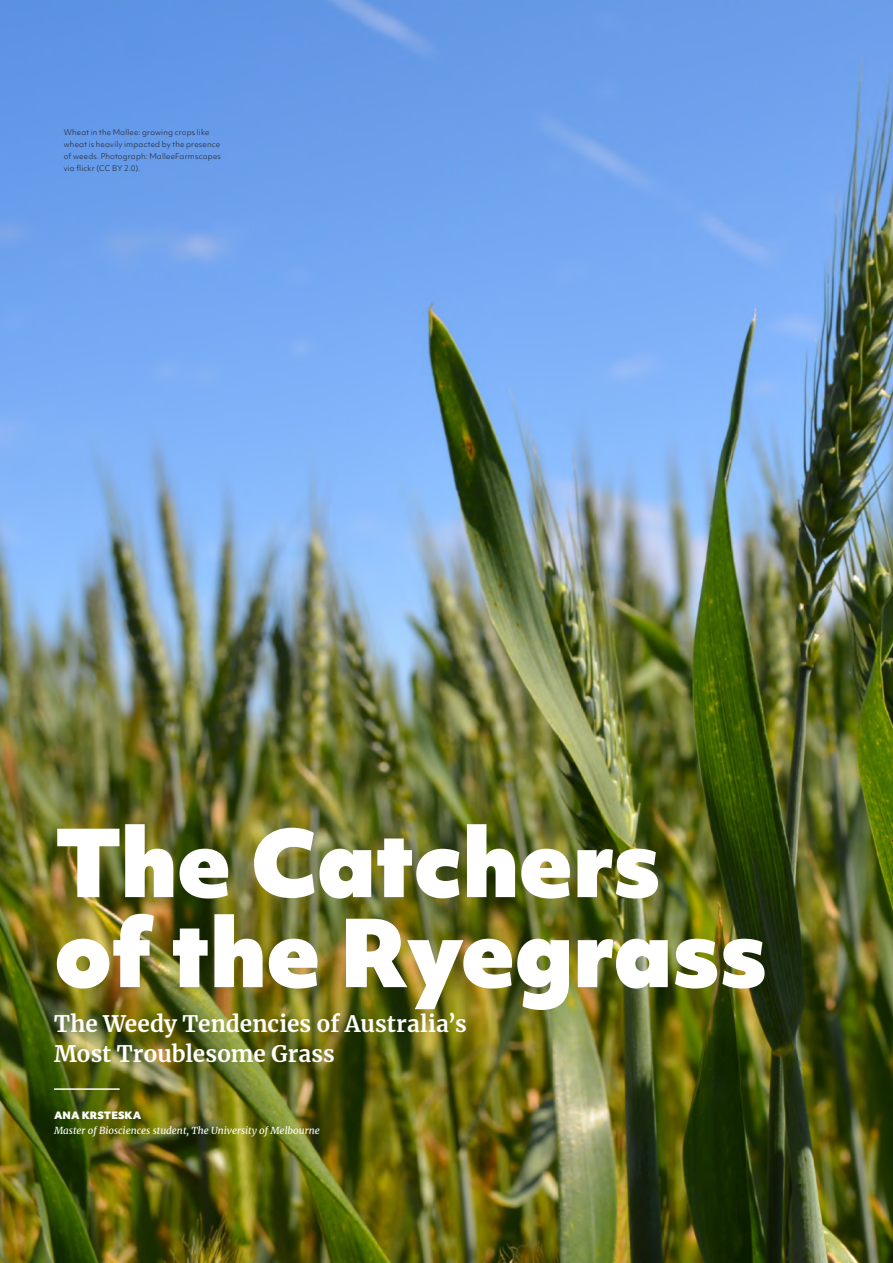
<style>
.page{position:relative;width:893px;height:1263px;background:#fff}
.page>*{position:absolute;margin:0;border:0;box-sizing:border-box;transform-origin:0 0}
.t1{font:900 90px/90px "Objektiv Mk 1";letter-spacing:-.015em;color:#fff}
.t2{font:700 22.5px/30px "Merriweather";color:#fff}
.t3{font:italic 9.75px "Merriweather";color:#fff}
.t4{font:900 9.75px "Objektiv Mk 1";color:#fff}
.t5{font:300 7.5px/12px "Objektiv Mk 1";letter-spacing:.025em;color:#1b1b1c}
</style>
<div class="page">
<img style="left:0;top:0;width:893px;height:1263px">
<hr style="left:54px;top:1088px;width:66px;height:2px;background:#fff">
<p class="t5" style="left:64px;top:126px;width:159px">Wheat in the Mallee: growing crops like wheat is heavily impacted by the presence of weeds. Photograph: MalleeFarmscapes via flickr (CC BY 2.0).</p>
<h1 class="t1" style="left:54px;top:815px;width:715px">The Catchers of the Ryegrass</h1>
<h2 class="t2" style="left:54px;top:1008px;width:414px">The Weedy Tendencies of Australia’s<br>Most Troublesome Grass</h2>
<h3 class="t4" style="left:54px;top:1108px;width:89px">ANA KRSTESKA</h3>
<h3 class="t3" style="left:54px;top:1124px;width:267px">Master of Biosciences student, The University of Melbourne</h3>
</div>
